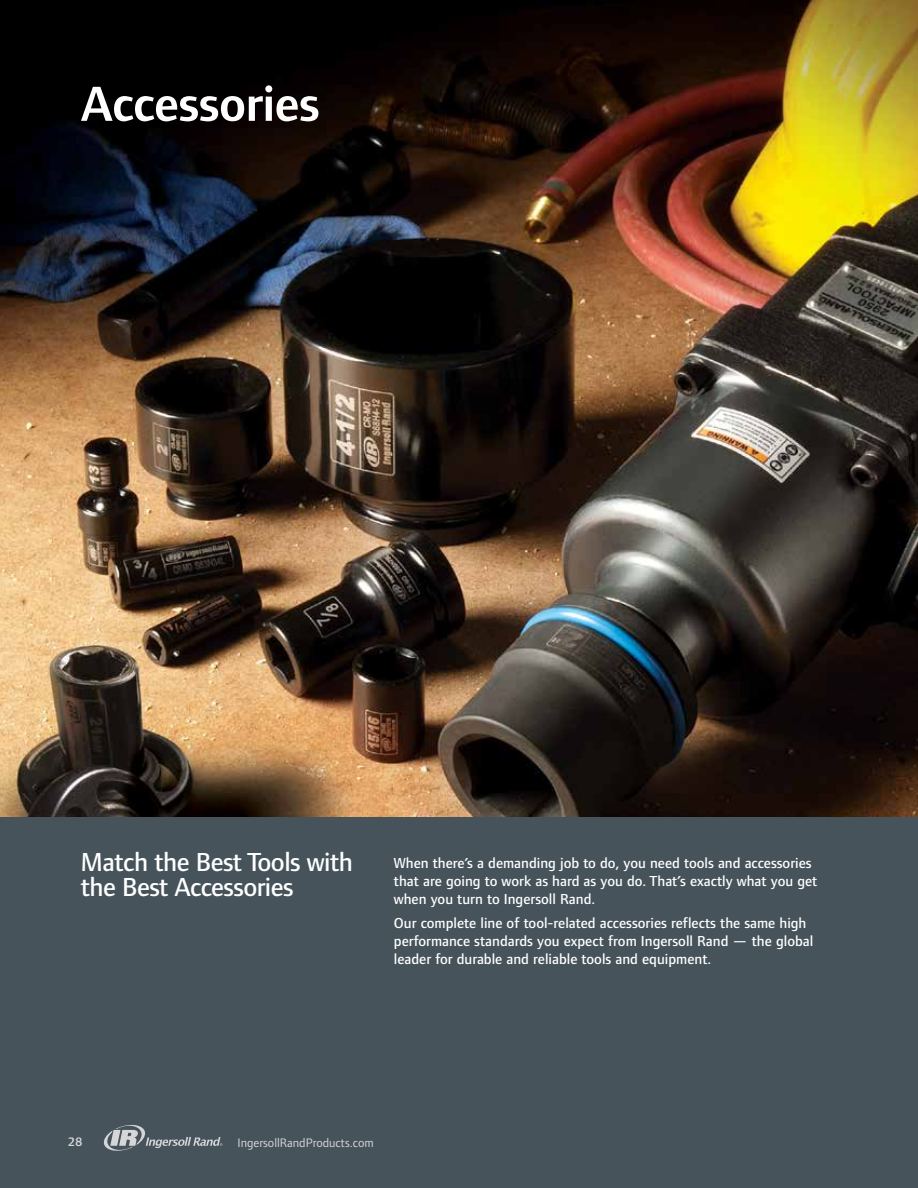
<style>
.page{position:relative;width:918px;height:1188px;background:#fff}
.page>*{position:absolute;margin:0;border:0;box-sizing:border-box;transform-origin:0 0}
.t1{font:600 51px "Foundry Form Sans";letter-spacing:-.015em;color:#fff}
.t2{font:500 27px/25.5px "Foundry Form Sans";letter-spacing:-.02em;color:#fff}
.t3{font:500 15px/18px "Foundry Form Sans";color:#fff}
.t4{font:12.75px "Foundry Form Sans";color:#d6d6d9}
.t5{font:600 12.75px "Foundry Form Sans";color:#d6d6d9}
</style>
<div class="page">
<div style="left:0;top:813px;width:918px;height:375px;background:#46535b"></div>
<img style="left:0;top:0;width:918px;height:816px">
<svg style="left:103px;top:1125px;width:119px;height:26px"></svg>
<h1 class="t1" style="left:81px;top:74px;width:241px">Accessories</h1>
<h2 class="t2" style="left:81px;top:849px;width:274px">Match the Best Tools with the Best Accessories</h2>
<p class="t3" style="left:394px;top:854px;width:425px">When there’s a demanding job to do, you need tools and accessories that are going to work as hard as you do. That’s exactly what you get when you turn to Ingersoll Rand.</p>
<p class="t3" style="left:394px;top:914px;width:421px">Our complete line of tool-related accessories reflects the same high performance standards you expect from Ingersoll Rand — the global leader for durable and reliable tools and equipment.</p>
<p class="t5" style="left:68px;top:1135px;width:16px">28</p>
<p class="t4" style="left:238px;top:1135px;width:138px">IngersollRandProducts.com</p>
</div>
